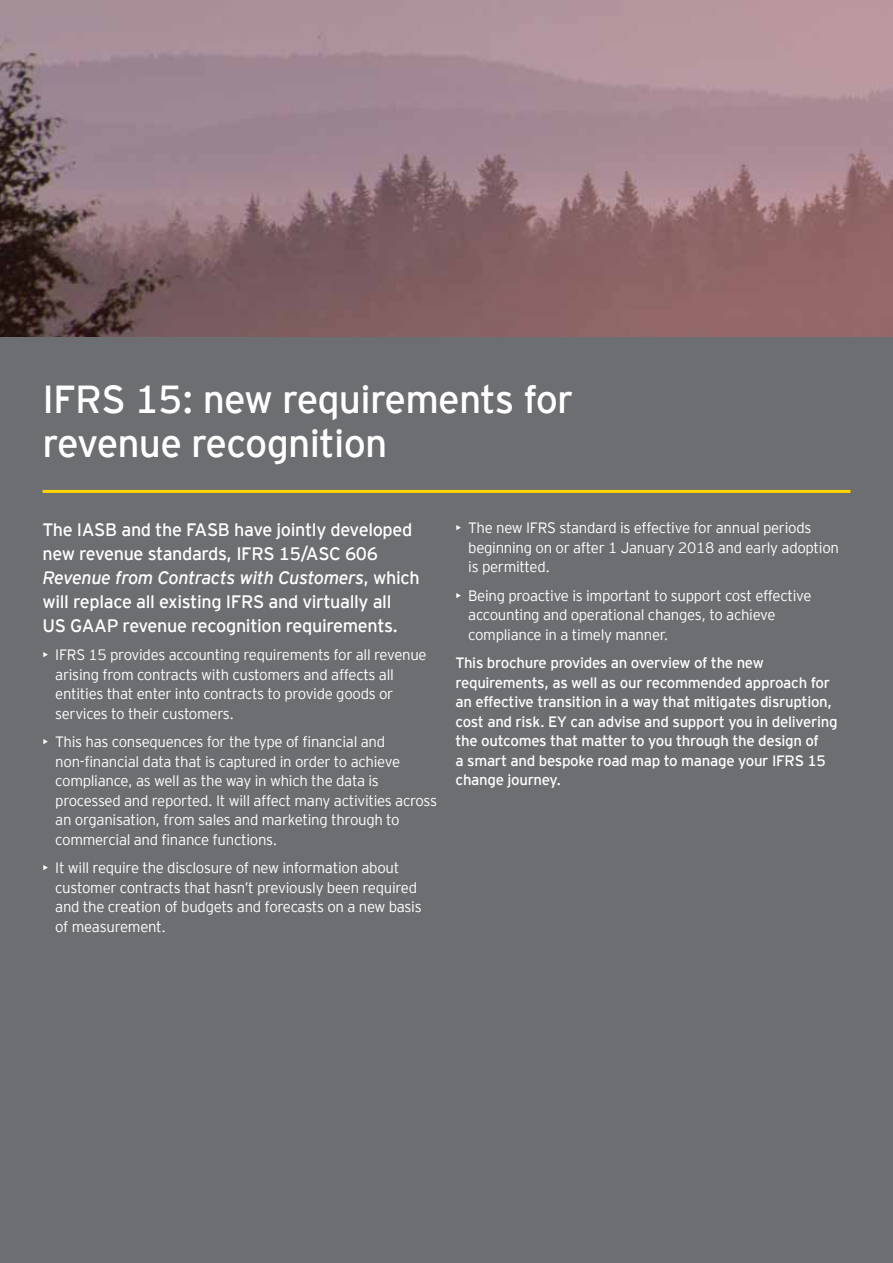
<style>
.page{position:relative;width:893px;height:1263px;background:#6d6e71}
.page>*{position:absolute;margin:0;border:0;box-sizing:border-box;transform-origin:0 0}
.t1{font:39px/43.5px "EY Interstate";letter-spacing:-.02em;color:#fff}
.t2{font:18px/24px "EY Interstate";letter-spacing:-.02em;color:#fff}
.t3{font:300 15px/19.5px "EY Interstate";letter-spacing:-.02em;color:#fff}
.t4{font:15px/19.5px "EY Interstate";letter-spacing:-.02em;color:#fff}
.s1{font-style:italic}
</style>
<div class="page">
<hr style="left:43px;top:490px;width:807px;height:3px;background:#ffd400">
<img style="left:0;top:0;width:893px;height:337px">
<h1 class="t1" style="left:43px;top:375px;width:533px">IFRS 15: new requirements for revenue recognition</h1>
<p class="t2" style="left:43px;top:516px;width:379px">The IASB and the FASB have jointly developed new revenue standards, IFRS 15/ASC 606<br><span class="s1">Revenue from Contracts with Customers</span>, which will replace all existing IFRS and virtually all<br>US GAAP revenue recognition requirements.</p>
<p class="t3" style="left:55px;top:644px;width:373px;text-indent:-13px">• IFRS 15 provides accounting requirements for all revenue arising from contracts with customers and affects all entities that enter into contracts to provide goods or services to their customers.</p>
<p class="t3" style="left:55px;top:731px;width:383px;text-indent:-13px">• This has consequences for the type of financial and non-financial data that is captured in order to achieve compliance, as well as the way in which the data is processed and reported. It will affect many activities across an organisation, from sales and marketing through to commercial and finance functions.</p>
<p class="t3" style="left:55px;top:857px;width:368px;text-indent:-13px">• It will require the disclosure of new information about customer contracts that hasn’t previously been required and the creation of budgets and forecasts on a new basis of measurement.</p>
<p class="t3" style="left:468px;top:517px;width:372px;text-indent:-13px">• The new IFRS standard is effective for annual periods beginning on or after 1 January 2018 and early adoption is permitted.</p>
<p class="t3" style="left:468px;top:585px;width:345px;text-indent:-13px">• Being proactive is important to support cost effective accounting and operational changes, to achieve compliance in a timely manner.</p>
<p class="t4" style="left:455px;top:652px;width:384px">This brochure provides an overview of the new requirements, as well as our recommended approach for an effective transition in a way that mitigates disruption, cost and risk. EY can advise and support you in delivering the outcomes that matter to you through the design of<br>a smart and bespoke road map to manage your IFRS 15 change journey.</p>
</div>
